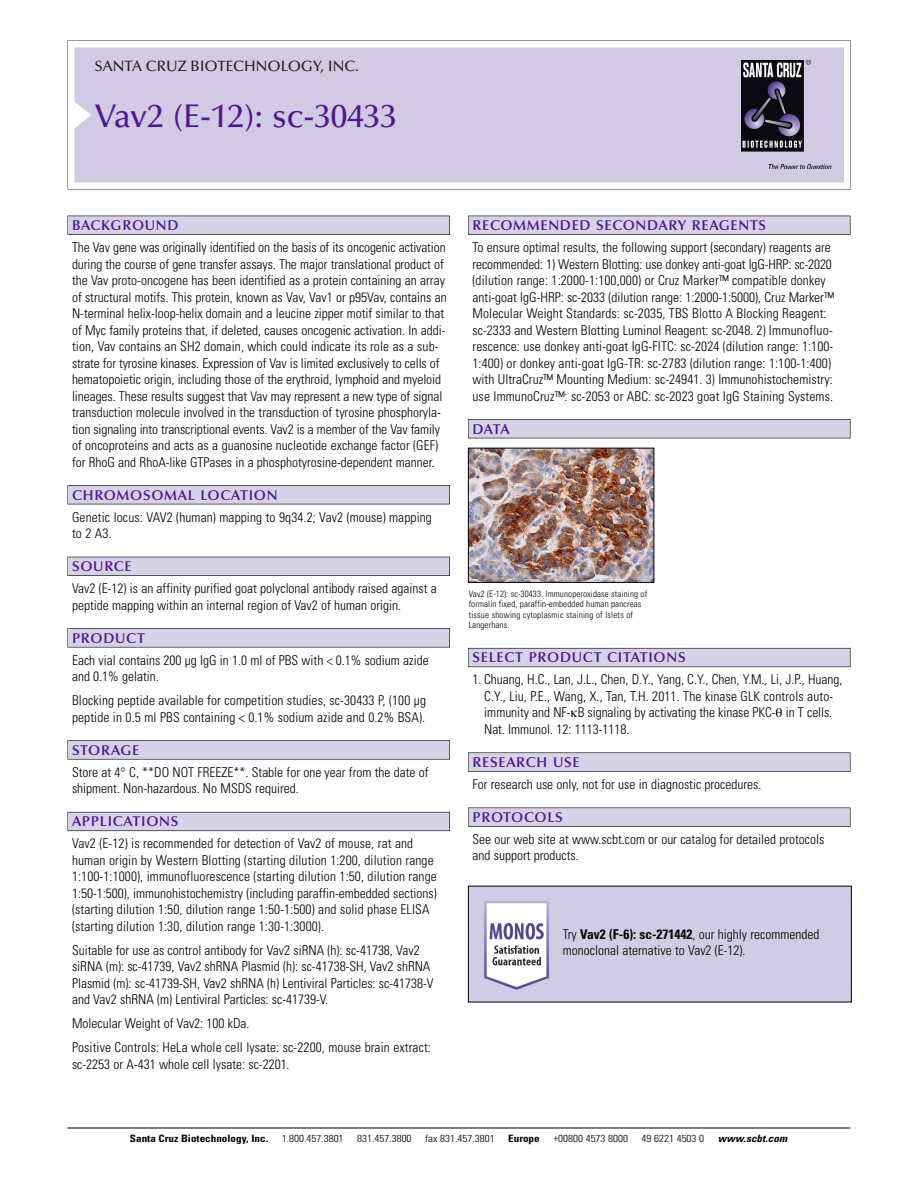
<style>
.page{position:relative;width:918px;height:1188px;background:#fff}
.page>*{position:absolute;margin:0;border:0;box-sizing:border-box;transform-origin:0 0}
.t1{font:500 33px "Optima";color:#511695}
.t2{font:500 15px "Optima";color:#231f20}
.t3{font:600 14.25px "Optima";letter-spacing:.05em;color:#511695}
.t4{font:300 condensed 13.5px/16.5px "Univers";color:#000}
.t5{font:300 condensed 10.2px "Univers";color:#000;scale:1.1 1}
.t6{font:700 condensed 10.2px "Univers";color:#000;scale:1.1 1}
.t7{font:italic 700 condensed 10.2px "Univers";letter-spacing:.005em;color:#000;scale:1.1 1}
.t8{font:300 condensed 9px/10.5px "Univers";letter-spacing:.015em;color:#000}
.s1{font-weight:700}
</style>
<div class="page">
<svg style="left:68px;top:40px;width:783px;height:149px"></svg>
<div style="left:74px;top:47px;width:770px;height:135px;background:#d1cae3"></div>
<img style="left:741px;top:60px;width:90px;height:108px">
<div style="left:68px;top:216px;width:382px;height:19px;background:#525155"></div>
<div style="left:68px;top:216px;width:381px;height:18px;background:#d7d3e7"></div>
<div style="left:68px;top:485px;width:382px;height:19px;background:#525155"></div>
<div style="left:68px;top:486px;width:381px;height:18px;background:#d7d3e7"></div>
<div style="left:68px;top:557px;width:382px;height:19px;background:#525158"></div>
<div style="left:68px;top:557px;width:381px;height:18px;background:#d7d3e7"></div>
<div style="left:68px;top:628px;width:382px;height:19px;background:#575759"></div>
<div style="left:68px;top:629px;width:381px;height:18px;background:#d7d3e7"></div>
<svg style="left:68px;top:740px;width:382px;height:20px"></svg>
<div style="left:68px;top:741px;width:381px;height:18px;background:#d7d3e7"></div>
<div style="left:68px;top:812px;width:382px;height:19px;background:#66646e"></div>
<div style="left:68px;top:812px;width:381px;height:18px;background:#d7d3e7"></div>
<div style="left:468px;top:216px;width:382px;height:19px;background:#525155"></div>
<div style="left:468px;top:216px;width:382px;height:18px;background:#d7d3e7"></div>
<div style="left:468px;top:419px;width:382px;height:19px;background:#525155"></div>
<div style="left:468px;top:420px;width:382px;height:18px;background:#d7d3e7"></div>
<div style="left:468px;top:648px;width:382px;height:19px;background:#66646d"></div>
<div style="left:468px;top:649px;width:382px;height:18px;background:#d7d3e7"></div>
<svg style="left:468px;top:752px;width:382px;height:20px"></svg>
<div style="left:468px;top:753px;width:382px;height:18px;background:#d7d3e7"></div>
<div style="left:468px;top:808px;width:382px;height:19px;background:#575759"></div>
<div style="left:468px;top:808px;width:382px;height:18px;background:#d7d3e7"></div>
<hr style="left:68px;top:1128px;width:782px;height:1px;background:#000">
<img style="left:470px;top:450px;width:182px;height:131px">
<div style="left:468px;top:448px;width:186px;height:135px;border:1px solid #000"></div>
<img style="left:470px;top:888px;width:380px;height:112px">
<p class="t2" style="left:94px;top:61px;width:266px">SANTA CRUZ BIOTECHNOLOGY, INC.</p>
<h1 class="t1" style="left:94px;top:103px;width:304px">Vav2 (E-12): sc-30433</h1>
<p class="t3" style="left:72px;top:219px;width:108px">BACKGROUND</p>
<p class="t4" style="left:72px;top:240px;width:376px">The Vav gene was originally identified on the basis of its oncogenic activation during the course of gene transfer assays. The major translational product of the Vav proto-oncogene has been identified as a protein containing an array of structural motifs. This protein, known as Vav, Vav1 or p95Vav, contains an N-terminal helix-loop-helix domain and a leucine zipper motif similar to that of Myc family proteins that, if deleted, causes oncogenic activation. In addi&shy;tion, Vav contains an SH2 domain, which could indicate its role as a sub&shy;strate for tyrosine kinases. Expression of Vav is limited exclusively to cells of hematopoietic origin, including those of the erythroid, lymphoid and myeloid lineages. These results suggest that Vav may represent a new type of signal transduction molecule involved in the transduction of tyrosine phosphoryla&shy;tion signaling into transcriptional events. Vav2 is a member of the Vav family of oncoproteins and acts as a guanosine nucleotide exchange factor (GEF) for RhoG and RhoA-like GTPases in a phosphotyrosine-dependent manner.</p>
<p class="t3" style="left:72px;top:489px;width:207px">CHROMOSOMAL LOCATION</p>
<p class="t4" style="left:72px;top:510px;width:361px">Genetic locus: VAV2 (human) mapping to 9q34.2; Vav2 (mouse) mapping to 2 A3.</p>
<p class="t3" style="left:72px;top:561px;width:61px">SOURCE</p>
<p class="t4" style="left:72px;top:581px;width:366px">Vav2 (E-12) is an affinity purified goat polyclonal antibody raised against a peptide mapping within an internal region of Vav2 of human origin.</p>
<p class="t3" style="left:72px;top:632px;width:74px">PRODUCT</p>
<p class="t4" style="left:72px;top:653px;width:358px">Each vial contains 200 µg IgG in 1.0 ml of PBS with &lt; 0.1% sodium azide and 0.1% gelatin.</p>
<p class="t4" style="left:72px;top:693px;width:356px">Blocking peptide available for competition studies, sc-30433 P, (100 µg peptide in 0.5 ml PBS containing &lt; 0.1% sodium azide and 0.2% BSA).</p>
<p class="t3" style="left:72px;top:744px;width:69px">STORAGE</p>
<p class="t4" style="left:72px;top:765px;width:358px">Store at 4° C, **DO NOT FREEZE**. Stable for one year from the date of shipment. Non-hazardous. No MSDS required.</p>
<p class="t3" style="left:72px;top:816px;width:108px">APPLICATIONS</p>
<p class="t4" style="left:72px;top:836px;width:366px">Vav2 (E-12) is recommended for detection of Vav2 of mouse, rat and human origin by Western Blotting (starting dilution 1:200, dilution range 1:100-1:1000), immunofluorescence (starting dilution 1:50, dilution range 1:50-1:500), immunohistochemistry (including paraffin-embedded sections) (starting dilution 1:50, dilution range 1:50-1:500) and solid phase ELISA (starting dilution 1:30, dilution range 1:30-1:3000).</p>
<p class="t4" style="left:72px;top:943px;width:363px">Suitable for use as control antibody for Vav2 siRNA (h): sc-41738, Vav2 siRNA (m): sc-41739, Vav2 shRNA Plasmid (h): sc-41738-SH, Vav2 shRNA Plasmid (m): sc-41739-SH, Vav2 shRNA (h) Lentiviral Particles: sc-41738-V and Vav2 shRNA (m) Lentiviral Particles: sc-41739-V.</p>
<p class="t4" style="left:72px;top:1013px;width:360px;line-height:24px">Molecular Weight of Vav2: 100 kDa.<br>Positive Controls: HeLa whole cell lysate: sc-2200, mouse brain extract:</p>
<p class="t4" style="left:72px;top:1057px;width:219px">sc-2253 or A-431 whole cell lysate: sc-2201.</p>
<p class="t3" style="left:473px;top:219px;width:295px">RECOMMENDED SECONDARY REAGENTS</p>
<p class="t4" style="left:473px;top:240px;width:363px">To ensure optimal results, the following support (secondary) reagents are recommended: 1) Western Blotting: use donkey anti-goat IgG-HRP: sc-2020 (dilution range: 1:2000-1:100,000) or Cruz Marker™ compatible donkey anti-goat IgG-HRP: sc-2033 (dilution range: 1:2000-1:5000), Cruz Marker™ Molecular Weight Standards: sc-2035, TBS Blotto A Blocking Reagent: sc-2333 and Western Blotting Luminol Reagent: sc-2048. 2) Immunofluo&shy;rescence: use donkey anti-goat IgG-FITC: sc-2024 (dilution range: 1:100- 1:400) or donkey anti-goat IgG-TR: sc-2783 (dilution range: 1:100-1:400) with UltraCruz™ Mounting Medium: sc-24941. 3) Immunohistochemistry: use ImmunoCruz™: sc-2053 or ABC: sc-2023 goat IgG Staining Systems.</p>
<p class="t3" style="left:473px;top:423px;width:39px">DATA</p>
<p class="t8" style="left:469px;top:589px;width:180px">Vav2 (E-12): sc-30433. Immunoperoxidase staining of formalin fixed, paraffin-embedded human pancreas tissue showing cytoplasmic staining of Islets of Langerhans.</p>
<p class="t3" style="left:473px;top:652px;width:215px">SELECT PRODUCT CITATIONS</p>
<p class="t4" style="left:484px;top:673px;width:360px;text-indent:-12px">1. Chuang, H.C., Lan, J.L., Chen, D.Y., Yang, C.Y., Chen, Y.M., Li, J.P., Huang, C.Y., Liu, P.E., Wang, X., Tan, T.H. 2011. The kinase GLK controls auto&shy;immunity and NF- B signaling by activating the kinase PKC- in T cells.<br>Nat. Immunol. 12: 1113-1118.</p>
<p class="t3" style="left:473px;top:756px;width:109px">RESEARCH USE</p>
<p class="t4" style="left:473px;top:777px;width:290px">For research use only, not for use in diagnostic procedures.</p>
<p class="t3" style="left:473px;top:811px;width:92px">PROTOCOLS</p>
<p class="t4" style="left:473px;top:832px;width:353px">See our web site at www.scbt.com or our catalog for detailed protocols and support products.</p>
<p class="t4" style="left:563px;top:927px;width:258px">Try <span class="s1">Vav2 (F-6): sc-271442</span>, our highly recommended monoclonal aternative to Vav2 (E-12).</p>
<p class="t6" style="left:130px;top:1135px;width:127px">Santa Cruz Biotechnology, Inc.</p>
<p class="t5" style="left:282px;top:1135px;width:58px">1.800.457.3801</p>
<p class="t5" style="left:357px;top:1135px;width:51px">831.457.3800</p>
<p class="t5" style="left:425px;top:1135px;width:65px">fax 831.457.3801</p>
<p class="t6" style="left:508px;top:1135px;width:30px">Europe</p>
<p class="t5" style="left:553px;top:1135px;width:69px">+00800 4573 8000</p>
<p class="t5" style="left:642px;top:1135px;width:58px">49 6221 4503 0</p>
<p class="t7" style="left:718px;top:1135px;width:64px">www.scbt.com</p>
</div>
